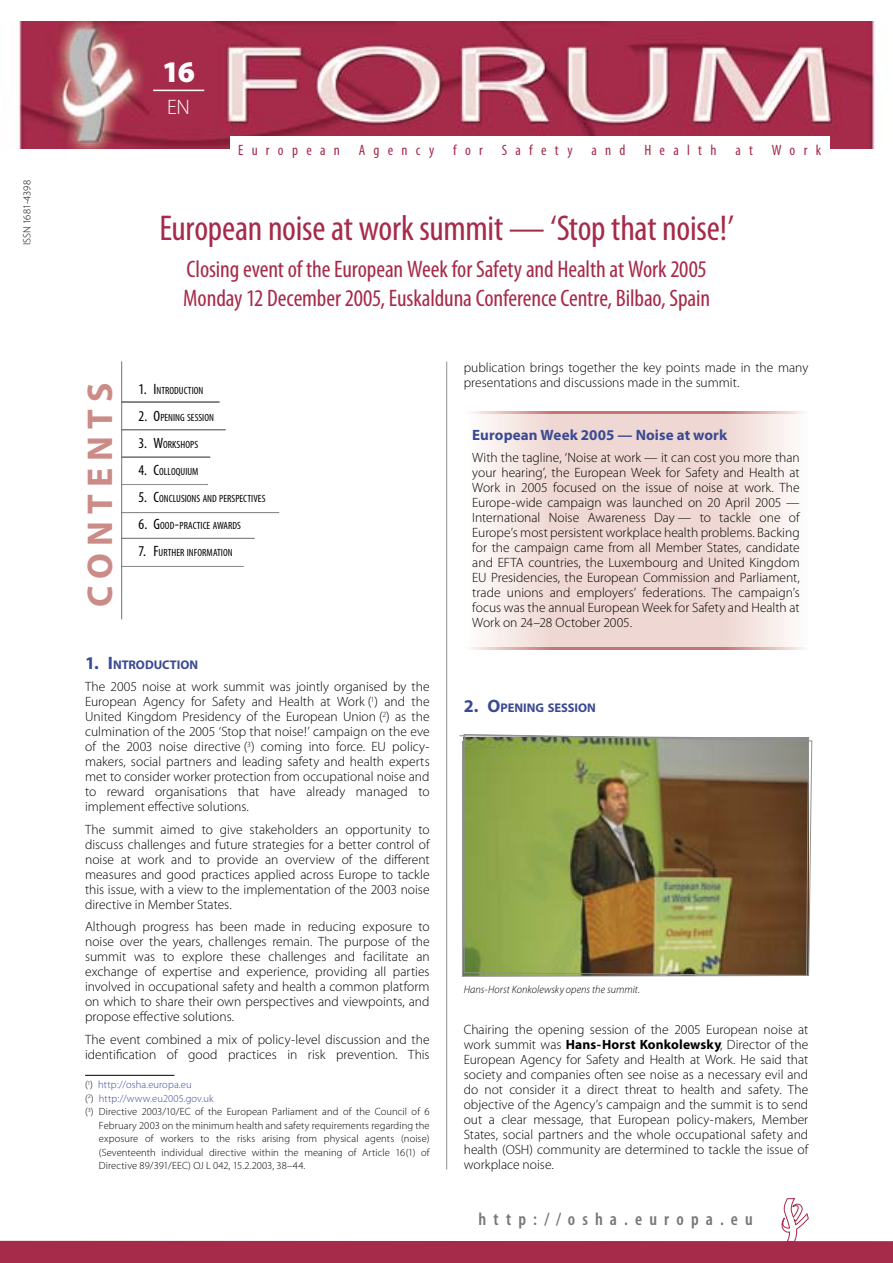
<style>
.page{position:relative;width:893px;height:1263px;background:#fff}
.page>*{position:absolute;margin:0;border:0;box-sizing:border-box;transform-origin:0 0}
.t1{font:condensed 36px "Myriad Pro";letter-spacing:-.01em;color:#a62a49}
.t2{font:700 36px "Myriad Pro";letter-spacing:.2em;color:#cb8b87}
.t3{font:900 30px "Myriad Pro";color:#fff}
.t4{font:condensed 24px/28.8px "Myriad Pro";letter-spacing:-.005em;color:#a62a49}
.t5{font:300 21px "Myriad Pro";color:#fff}
.t6{font:600 condensed 18px "Myriad Pro";letter-spacing:.4em;color:#777}
.t7{font:condensed 15px "Myriad Pro";letter-spacing:.55em;color:#a62a49}
.t8{font:700 15px "Myriad Pro";letter-spacing:.005em;color:#3b4a93}
.t9{font:300 13.5px/15px "Myriad Pro";color:#000;text-align:justify}
.t10{font:700 12.6px "Myriad Pro";color:#3b4a93}
.t11{font:italic 300 10.95px "Myriad Pro";letter-spacing:.01em;color:#000;scale:.96 1}
.t12{font:300 10.5px "Myriad Pro";letter-spacing:.01em;color:#000}
.t13{font:condensed 10.5px "Myriad Pro";letter-spacing:.005em;color:#000}
.t14{font:300 10.5px "Myriad Pro";letter-spacing:.01em;color:#3b4a93}
.s1{font-size:15px}
.s2{font-size:18px}
.s3{color:#000}
.s4{font-weight:700}
</style>
<div class="page">
<svg style="left:0;top:1198px;width:892px;height:65px"></svg>
<img style="left:19px;top:21px;width:856px;height:128px">
<hr style="left:446px;top:362px;width:1px;height:807px;background:#909090">
<hr style="left:121px;top:362px;width:1px;height:257px;background:#909090">
<hr style="left:122px;top:402px;width:97px;height:1px;background:#909090">
<hr style="left:122px;top:429px;width:103px;height:1px;background:#909090">
<hr style="left:122px;top:457px;width:88px;height:1px;background:#909090">
<hr style="left:122px;top:538px;width:132px;height:1px;background:#909090">
<div style="left:230px;top:136px;width:599px;height:26px;background:#fff"></div>
<hr style="left:153px;top:90px;width:51px;height:1px;background:#fff">
<hr style="left:122px;top:512px;width:157px;height:1px;background:#909090">
<hr style="left:122px;top:484px;width:86px;height:1px;background:#909090">
<hr style="left:85px;top:1075px;width:89px;height:1px;background:#000">
<hr style="left:122px;top:566px;width:121px;height:1px;background:#909090">
<svg style="left:471px;top:414px;width:334px;height:234px"></svg>
<svg style="left:471px;top:412px;width:334px;height:2px"></svg>
<svg style="left:471px;top:648px;width:334px;height:2px"></svg>
<img style="left:459px;top:734px;width:353px;height:243px">
<p class="t12" style="left:23px;top:245px;width:66px;rotate:-90deg">ISSN 1681-4398</p>
<h2 class="t3" style="left:162px;top:61px;width:34px">16</h2>
<h3 class="t5" style="left:167px;top:99px;width:24px">EN</h3>
<p class="t7" style="left:238px;top:144px;width:103px">European</p>
<p class="t7" style="left:359px;top:144px;width:77px">Agency</p>
<p class="t7" style="left:453px;top:144px;width:31px">for</p>
<p class="t7" style="left:501px;top:144px;width:72px">Safety</p>
<p class="t7" style="left:591px;top:144px;width:36px">and</p>
<p class="t7" style="left:644px;top:144px;width:74px">Health</p>
<p class="t7" style="left:735px;top:144px;width:19px">a t</p>
<p class="t7" style="left:771px;top:144px;width:51px">Work</p>
<h1 class="t1" style="left:159px;top:215px;width:576px">European noise at work summit — ‘Stop that noise!’</h1>
<h3 class="t4" style="left:183px;top:257px;width:528px">Closing event of the European Week for Safety and Health at Work 2005<br>Monday 12 December 2005, Euskalduna Conference Centre, Bilbao, Spain</h3>
<h1 class="t2" style="left:86px;top:607px;width:226px;rotate:-90deg">CONTENTS</h1>
<p class="t13" style="left:139px;top:387px;width:66px"><span class="s1">1. I</span>NTRODUCTION</p>
<p class="t13" style="left:139px;top:414px;width:77px"><span class="s1">2. O</span>PENING SESSION</p>
<p class="t13" style="left:139px;top:441px;width:61px"><span class="s1">3. W</span>ORKSHOPS</p>
<p class="t13" style="left:139px;top:468px;width:61px"><span class="s1">4. C</span>OLLOQUIUM</p>
<p class="t13" style="left:139px;top:495px;width:128px"><span class="s1">5. C</span>ONCLUSIONS AND PERSPECTIVES</p>
<p class="t13" style="left:139px;top:522px;width:104px"><span class="s1">6. G</span>OOD<span class="s1">-</span>PRACTICE AWARDS</p>
<p class="t13" style="left:139px;top:549px;width:96px"><span class="s1">7. F</span>URTHER INFORMATION</p>
<p class="t10" style="left:85px;top:660px;width:115px"><span class="s2">1. I</span>NTRODUCTION</p>
<p class="t9" style="left:85px;top:680px;width:346px">The 2005 noise at work summit was jointly organised by the European Agency for Safety and Health at Work (<sup>1</sup>) and the United Kingdom Presidency of the European Union (<sup>2</sup>) as the culmination of the 2005 ‘Stop that noise!’ campaign on the eve of the 2003 noise directive (<sup>3</sup>) coming into force. EU policy&shy;makers, social partners and leading safety and health experts met to consider worker protection from occupational noise and to reward organisations that have already managed to implement effective solutions.</p>
<p class="t9" style="left:85px;top:823px;width:346px">The summit aimed to give stakeholders an opportunity to discuss challenges and future strategies for a better control of noise at work and to provide an overview of the different measures and good practices applied across Europe to tackle this issue, with a view to the implementation of the 2003 noise directive in Member States.</p>
<p class="t9" style="left:85px;top:920px;width:346px">Although progress has been made in reducing exposure to noise over the years, challenges remain. The purpose of the summit was to explore these challenges and facilitate an exchange of expertise and experience, providing all parties involved in occupational safety and health a common platform on which to share their own perspectives and viewpoints, and propose effective solutions.</p>
<p class="t9" style="left:85px;top:1033px;width:346px">The event combined a mix of policy-level discussion and the identification of good practices in risk prevention. This</p>
<p class="t14" style="left:85px;top:1081px;width:108px"><span class="s3">(</span><sup>1</sup><span class="s3">)</span> http://osha.europa.eu</p>
<p class="t14" style="left:85px;top:1094px;width:130px"><span class="s3">(</span><sup>2</sup><span class="s3">)</span> http://www.eu2005.gov.uk</p>
<p class="t12" style="left:85px;top:1108px;width:346px">(<sup>3</sup>) Directive 2003/10/EC of the European Parliament and of the Council of 6</p>
<p class="t12" style="left:99px;top:1121px;width:332px">February 2003 on the minimum health and safety requirements regarding the</p>
<p class="t12" style="left:99px;top:1135px;width:332px">exposure of workers to the risks arising from physical agents (noise)</p>
<p class="t12" style="left:99px;top:1148px;width:332px">(Seventeenth individual directive within the meaning of Article 16(1) of</p>
<p class="t12" style="left:99px;top:1162px;width:208px">Directive 89/391/EEC) OJ L 042, 15.2.2003, 38–44.</p>
<p class="t9" style="left:463px;top:361px;width:346px">publication brings together the key points made in the many presentations and discussions made in the summit.</p>
<p class="t8" style="left:472px;top:429px;width:256px">European Week 2005 — Noise at work</p>
<p class="t9" style="left:472px;top:451px;width:329px">With the tagline, ‘Noise at work — it can cost you more than your hearing’, the European Week for Safety and Health at Work in 2005 focused on the issue of noise at work. The Europe-wide campaign was launched on 20 April 2005 — International Noise Awareness Day — to tackle one of Europe’s most persistent workplace health problems. Backing for the campaign came from all Member States, candidate and EFTA countries, the Luxembourg and United Kingdom EU Presidencies, the European Commission and Parliament, trade unions and employers’ federations. The campaign’s focus was the annual European Week for Safety and Health at Work on 24–28 October 2005.</p>
<p class="t10" style="left:463px;top:703px;width:134px"><span class="s2">2. O</span>PENING SESSION</p>
<p class="t11" style="left:463px;top:985px;width:185px">Hans-Horst Konkolewsky opens the summit.</p>
<p class="t9" style="left:463px;top:1024px;width:346px">Chairing the opening session of the 2005 European noise at work summit was <span class="s4">Hans-Horst Konkolewsky</span>, Director of the European Agency for Safety and Health at Work. He said that society and companies often see noise as a necessary evil and do not consider it a direct threat to health and safety. The objective of the Agency’s campaign and the summit is to send out a clear message, that European policy-makers, Member States, social partners and the whole occupational safety and health (OSH) community are determined to tackle the issue of workplace noise.</p>
<h3 class="t6" style="left:478px;top:1213px;width:276px">http://osha.europa.eu</h3>
</div>
